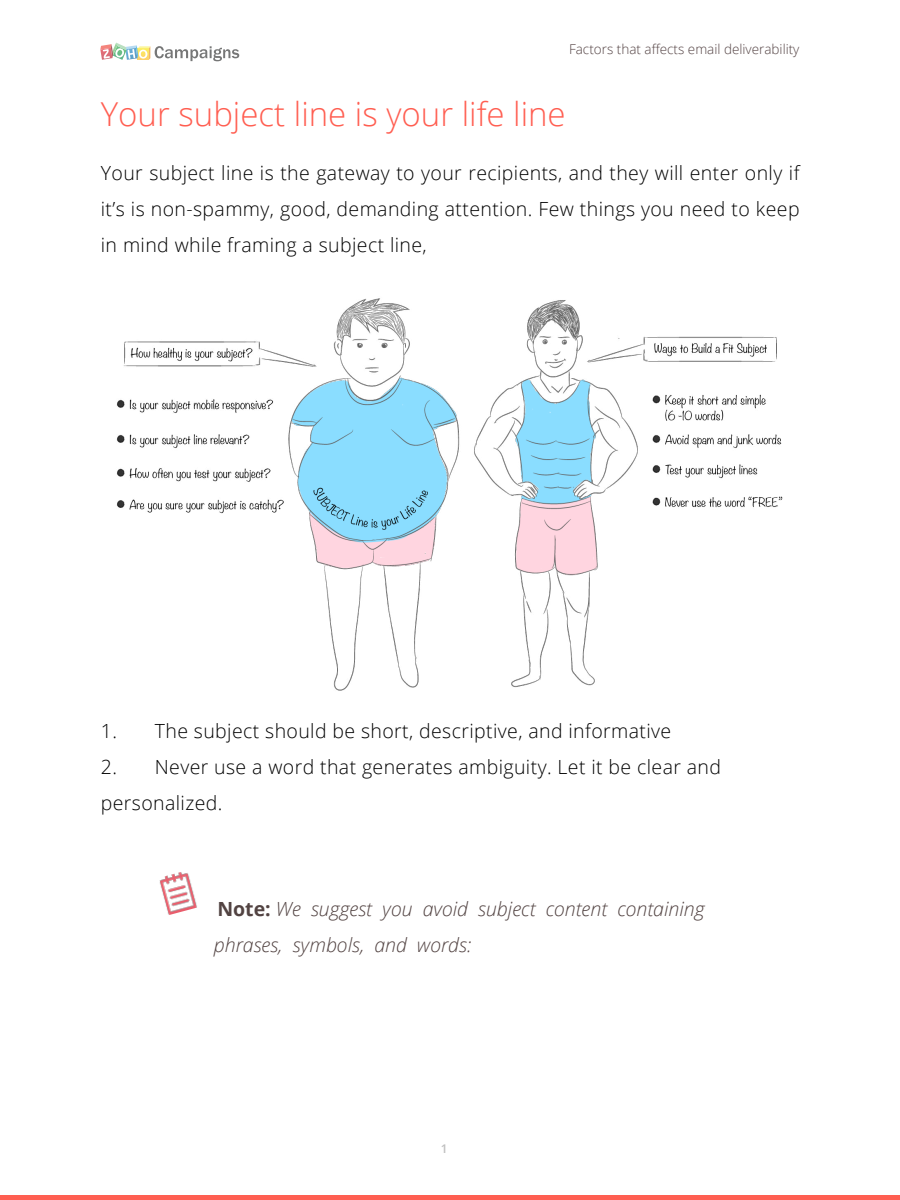
<style>
.page{position:relative;width:900px;height:1200px;background:#fff}
.page>*{position:absolute;margin:0;border:0;box-sizing:border-box;transform-origin:0 0}
.heading1{font:300 33px "Open Sans";color:#ff5e51}
.content{font:300 19.5px/36px "Open Sans";letter-spacing:.02em;color:#000;text-align:justify}
.t1{font:italic 300 19.5px "Open Sans";color:#524342}
.t2{font:300 13.5px "Open Sans";color:#534243}
.t3{font:600 12px "Open Sans";color:#c0c0c0}
.s1{font-weight:700;font-style:normal}
</style>
<div class="page">
<svg style="left:100px;top:43px;width:139px;height:18px"></svg>
<hr style="left:0;top:1196px;width:900px;height:4px;background:#ff5e51">
<img style="left:116px;top:298px;width:667px;height:393px">
<img style="left:159px;top:872px;width:38px;height:43px">
<p class="t2" style="left:569px;top:40px;width:232px">Factors that affects email deliverability</p>
<p class="heading1" style="left:101px;top:91px;width:466px">Your subject line is your life line</p>
<p class="content" style="left:101px;top:154px;width:700px">Your subject line is the gateway to your recipients, and they will enter only if it’s is non-spammy, good, demanding attention. Few things you need to keep in mind while framing a subject line,</p>
<p class="content" style="left:101px;top:712px;width:572px">1. The subject should be short, descriptive, and informative</p>
<p class="content" style="left:101px;top:748px;width:622px">2. Never use a word that generates ambiguity. Let it be clear and personalized.</p>
<p class="t1" style="left:217px;top:896px;width:489px"><span class="s1">Note:</span> We suggest you avoid subject content containing</p>
<p class="t1" style="left:214px;top:932px;width:259px">phrases, symbols, and words:</p>
<p class="t3" style="left:441px;top:1141px;width:8px">1</p>
</div>
